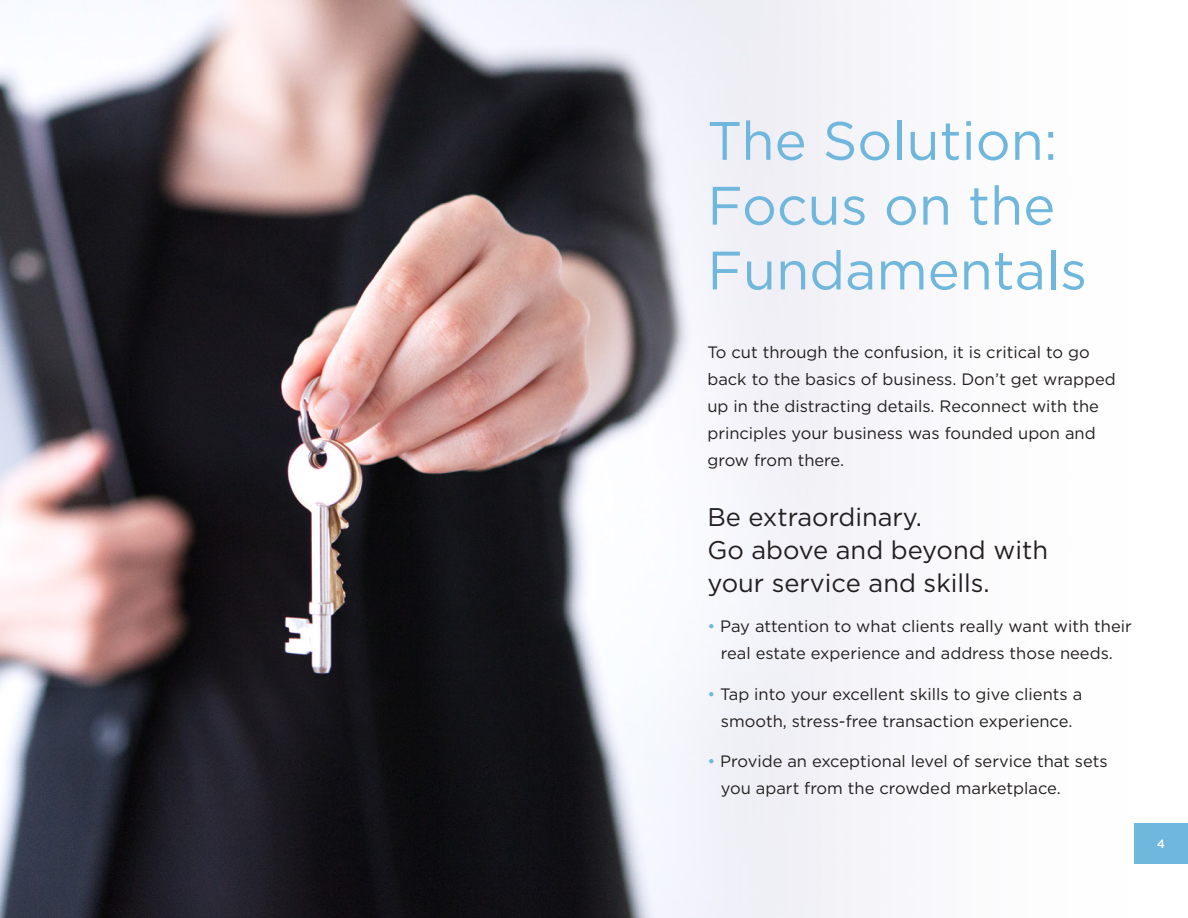
<style>
.page{position:relative;width:1188px;height:918px;background:#fff}
.page>*{position:absolute;margin:0;border:0;box-sizing:border-box;transform-origin:0 0}
.t1{font:54px/64.8px "Gotham";color:#6fb7dc}
.t2{font:25.5px/33px "Gotham";color:#231f20}
.t3{font:16.5px/27px "Gotham";color:#231f20}
.t4{font:500 12px "Gotham";color:#fff}
.s1{color:#6fb7dc}
</style>
<div class="page">
<img style="left:0;top:0;width:880px;height:918px">
<div style="left:1134px;top:823px;width:54px;height:41px;background:#6fb7dc"></div>
<p class="t1" style="left:707px;top:107px;width:381px">The Solution:<br>Focus on the<br>Fundamentals</p>
<p class="t3" style="left:707px;top:338px;width:410px">To cut through the confusion, it is critical to go back to the basics of business. Don’t get wrapped up in the distracting details. Reconnect with the principles your business was founded upon and grow from there.</p>
<p class="t2" style="left:707px;top:500px;width:216px">Be extraordinary.</p>
<p class="t2" style="left:707px;top:533px;width:342px">Go above and beyond with your service and skills.</p>
<p class="t3" style="left:707px;top:613px;width:426px;text-align:center"><span class="s1">•</span> Pay attention to what clients really want with their real estate experience and address those needs.</p>
<p class="t3" style="left:707px;top:680px;width:376px;text-align:center"><span class="s1">•</span> Tap into your excellent skills to give clients a smooth, stress-free transaction experience.</p>
<p class="t3" style="left:721px;top:748px;width:388px;text-indent:-14px"><span class="s1">•</span> Provide an exceptional level of service that sets you apart from the crowded marketplace.</p>
<p class="t4" style="left:1157px;top:836px;width:10px">4</p>
</div>
